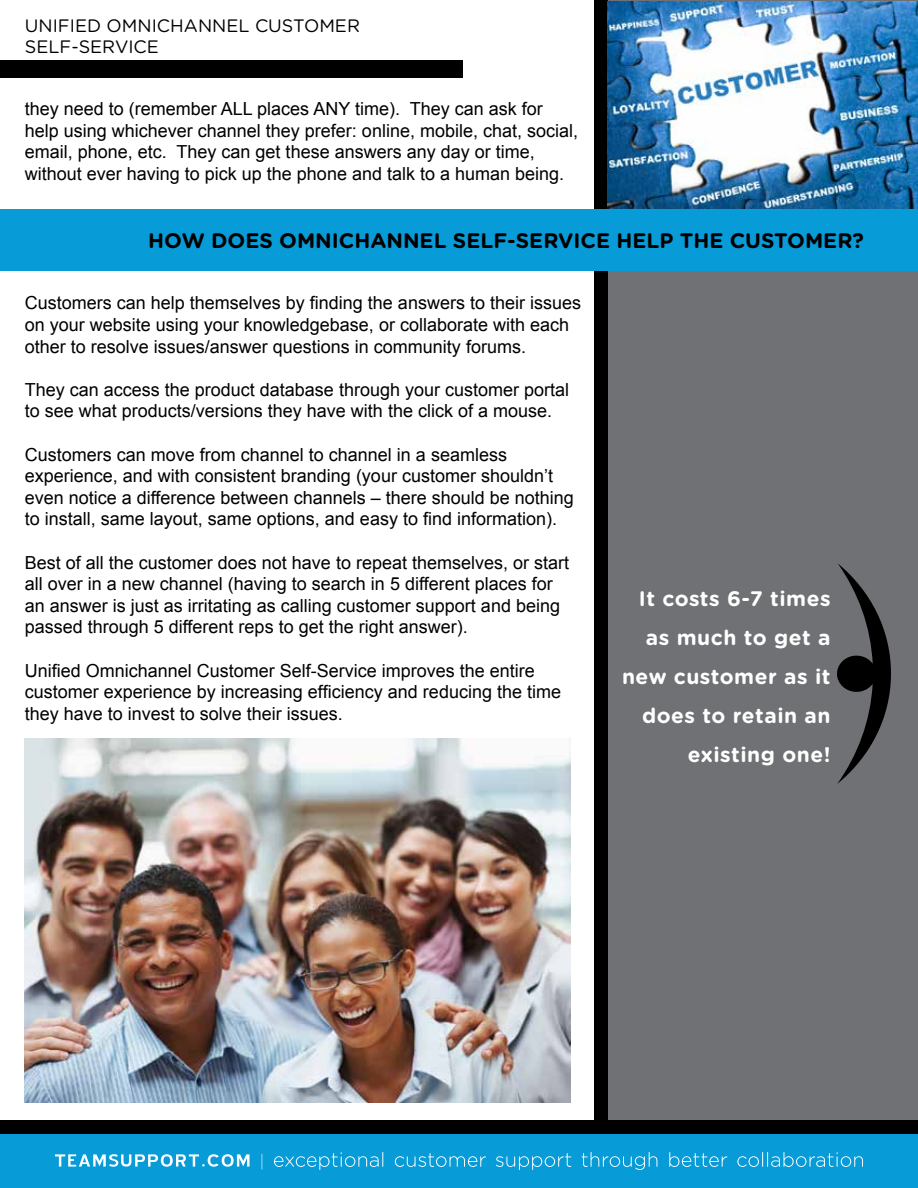
<style>
.page{position:relative;width:918px;height:1188px;background:#fff}
.page>*{position:absolute;margin:0;border:0;box-sizing:border-box;transform-origin:0 0}
.t1{font:700 21px/38.8px "Gotham Rounded";letter-spacing:.025em;color:#fff;text-align:right}
.t2{font:700 21px "Gotham Rounded";color:#000}
.t3{font:18px/21.6px "Arial";color:#000}
.t4{font:18px/21.6px "Gotham Rounded";color:#000}
</style>
<div class="page">
<div style="left:602px;top:0;width:316px;height:1143px;background:#707174"></div>
<div style="left:0;top:1134px;width:918px;height:54px;background:#079bd7"></div>
<svg style="left:55px;top:1152px;width:808px;height:18px"></svg>
<div style="left:0;top:1121px;width:918px;height:13px;background:#000"></div>
<div style="left:594px;top:0;width:14px;height:1127px;background:#000"></div>
<div style="left:0;top:60px;width:463px;height:18px;background:#000"></div>
<svg style="left:837px;top:564px;width:54px;height:220px"></svg>
<img style="left:608px;top:1px;width:310px;height:209px">
<div style="left:0;top:210px;width:918px;height:61px;background:#079bd7"></div>
<img style="left:24px;top:739px;width:546px;height:363px">
<p class="t4" style="left:25px;top:14px;width:337px">UNIFIED OMNICHANNEL CUSTOMER<br>SELF-SERVICE</p>
<p class="t3" style="left:25px;top:98px;width:555px">they need to (remember ALL places ANY time). They can ask for help using whichever channel they prefer: online, mobile, chat, social, email, phone, etc. They can get these answers any day or time, without ever having to pick up the phone and talk to a human being.</p>
<p class="t2" style="left:148px;top:225px;width:717px">HOW DOES OMNICHANNEL SELF-SERVICE HELP THE CUSTOMER?</p>
<p class="t3" style="left:25px;top:292px;width:558px">Customers can help themselves by finding the answers to their issues on your website using your knowledgebase, or collaborate with each other to resolve issues/answer questions in community forums.</p>
<p class="t3" style="left:25px;top:379px;width:546px">They can access the product database through your customer portal to see what products/versions they have with the click of a mouse.</p>
<p class="t3" style="left:25px;top:443px;width:551px">Customers can move from channel to channel in a seamless experience, and with consistent branding (your customer shouldn’t even notice a difference between channels – there should be nothing to install, same layout, same options, and easy to find information).</p>
<p class="t3" style="left:25px;top:551px;width:546px">Best of all the customer does not have to repeat themselves, or start all over in a new channel (having to search in 5 different places for an answer is just as irritating as calling customer support and being passed through 5 different reps to get the right answer).</p>
<p class="t3" style="left:25px;top:659px;width:538px">Unified Omnichannel Customer Self-Service improves the entire customer experience by increasing efficiency and reducing the time they have to invest to solve their issues.</p>
<p class="t1" style="left:622px;top:579px;width:210px">It costs 6-7 times as much to get a new customer as it does to retain an existing one!</p>
</div>
